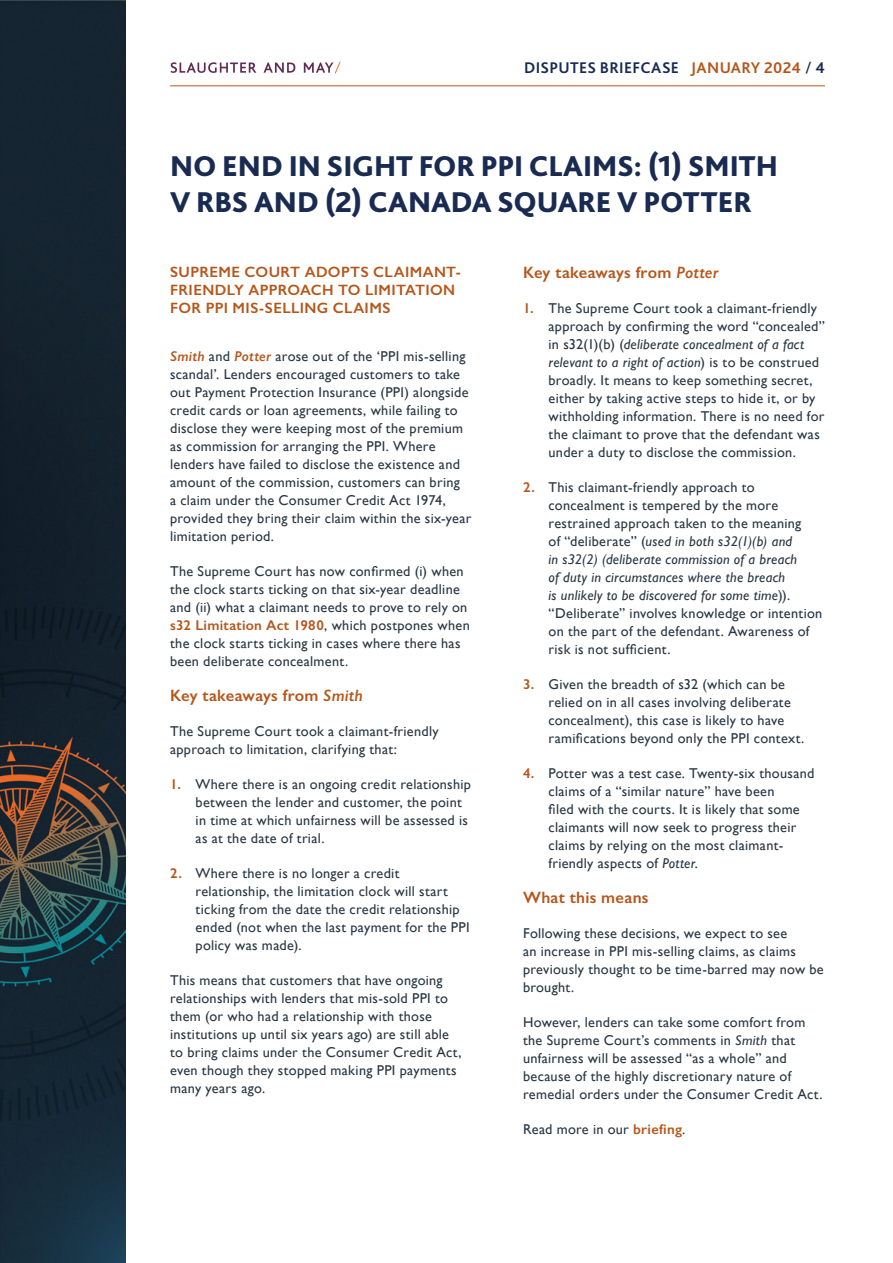
<style>
.page{position:relative;width:893px;height:1263px;background:#fff}
.page>*{position:absolute;margin:0;border:0;box-sizing:border-box;transform-origin:0 0}
.t1{font:800 30px/36px "Bliss Pro";letter-spacing:-.005em;color:#1a2b52}
.t2{font:600 16.5px "Gill Sans";letter-spacing:.015em;color:#b6561b}
.t3{font:700 16.2px "Bliss Pro";letter-spacing:.02em;color:#1a2b52}
.t4{font:600 15px/18px "Gill Sans";letter-spacing:.025em;color:#b6561b}
.t5{font:14.25px/18px "Gill Sans";letter-spacing:.02em;color:#283743}
.s1{color:#b6561b}
.s2{font-weight:400}
.s3{font-weight:600;font-style:italic;color:#b6561b}
.s4{font-weight:600;color:#b6561b}
.s5{font-style:italic}
</style>
<div class="page">
<img style="left:0;top:0;width:125px;height:1263px">
<svg style="left:171px;top:62px;width:85px;height:11px"></svg>
<svg style="left:264px;top:62px;width:31px;height:11px"></svg>
<svg style="left:304px;top:62px;width:37px;height:11px"></svg>
<hr style="left:170px;top:85px;width:655px;height:1px;background:#b6561b">
<p class="t3" style="left:524px;top:57px;width:302px">DISPUTES BRIEFCASE <span class="s1">JANUARY 2024</span> <span class="s2">/</span> 4</p>
<h1 class="t1" style="left:170px;top:147px;width:609px">NO END IN SIGHT FOR PPI CLAIMS: (1) SMITH<br>V RBS AND (2) CANADA SQUARE V POTTER</h1>
<p class="t4" style="left:170px;top:262px;width:292px">SUPREME COURT ADOPTS CLAIMANT-<br>FRIENDLY APPROACH TO LIMITATION<br>FOR PPI MIS-SELLING CLAIMS</p>
<p class="t5" style="left:170px;top:347px;width:303px"><span class="s3">Smith</span> and <span class="s3">Potter</span> arose out of the ‘PPI mis-selling scandal’. Lenders encouraged customers to take out Payment Protection Insurance (PPI) alongside credit cards or loan agreements, while failing to disclose they were keeping most of the premium as commission for arranging the PPI. Where lenders have failed to disclose the existence and amount of the commission, customers can bring<br>a claim under the Consumer Credit Act 1974, provided they bring their claim within the six-year limitation period.</p>
<p class="t5" style="left:170px;top:562px;width:301px">The Supreme Court has now confirmed (i) when the clock starts ticking on that six-year deadline and (ii) what a claimant needs to prove to rely on <span class="s4">s32 Limitation Act 1980</span>, which postpones when the clock starts ticking in cases where there has been deliberate concealment.</p>
<p class="t2" style="left:170px;top:685px;width:194px">Key takeaways from <span class="s5">Smith</span></p>
<p class="t5" style="left:170px;top:722px;width:270px">The Supreme Court took a claimant-friendly approach to limitation, clarifying that:</p>
<p class="t5" style="left:196px;top:775px;width:277px;text-indent:-26px"><span class="s4">1.</span> Where there is an ongoing credit relationship between the lender and customer, the point in time at which unfairness will be assessed is as at the date of trial.</p>
<p class="t5" style="left:196px;top:864px;width:276px;text-indent:-26px"><span class="s4">2.</span> Where there is no longer a credit relationship, the limitation clock will start ticking from the date the credit relationship ended (not when the last payment for the PPI policy was made).</p>
<p class="t5" style="left:170px;top:971px;width:293px">This means that customers that have ongoing relationships with lenders that mis-sold PPI to them (or who had a relationship with those institutions up until six years ago) are still able to bring claims under the Consumer Credit Act, even though they stopped making PPI payments many years ago.</p>
<p class="t2" style="left:523px;top:262px;width:197px">Key takeaways from <span class="s5">Potter</span></p>
<p class="t5" style="left:549px;top:299px;width:278px;text-indent:-26px"><span class="s4">1.</span> The Supreme Court took a claimant-friendly approach by confirming the word “concealed” in s32(1)(b) (<span class="s5">deliberate concealment of a fact relevant to a right of action</span>) is to be construed broadly. It means to keep something secret, either by taking active steps to hide it, or by withholding information. There is no need for the claimant to prove that the defendant was under a duty to disclose the commission.</p>
<p class="t5" style="left:549px;top:478px;width:275px;text-indent:-26px"><span class="s4">2.</span> This claimant-friendly approach to concealment is tempered by the more restrained approach taken to the meaning<br>of “deliberate” (<span class="s5">used in both s32(1)(b) and<br>in s32(2) (deliberate commission of a breach<br>of duty in circumstances where the breach<br>is unlikely to be discovered for some time</span>)). “Deliberate” involves knowledge or intention on the part of the defendant. Awareness of risk is not sufficient.</p>
<p class="t5" style="left:549px;top:675px;width:257px;text-indent:-26px"><span class="s4">3.</span> Given the breadth of s32 (which can be relied on in all cases involving deliberate concealment), this case is likely to have ramifications beyond only the PPI context.</p>
<p class="t5" style="left:549px;top:764px;width:267px;text-indent:-26px"><span class="s4">4.</span> Potter was a test case. Twenty-six thousand claims of a “similar nature” have been<br>filed with the courts. It is likely that some claimants will now seek to progress their claims by relying on the most claimant&shy;friendly aspects of <span class="s5">Potter</span>.</p>
<p class="t2" style="left:523px;top:887px;width:127px">What this means</p>
<p class="t5" style="left:523px;top:924px;width:302px">Following these decisions, we expect to see<br>an increase in PPI mis-selling claims, as claims previously thought to be time-barred may now be brought.</p>
<p class="t5" style="left:523px;top:1013px;width:301px">However, lenders can take some comfort from the Supreme Court’s comments in <span class="s5">Smith</span> that unfairness will be assessed “as a whole” and because of the highly discretionary nature of remedial orders under the Consumer Credit Act.</p>
<p class="t5" style="left:523px;top:1120px;width:164px">Read more in our <span class="s4">briefing</span>.</p>
</div>
